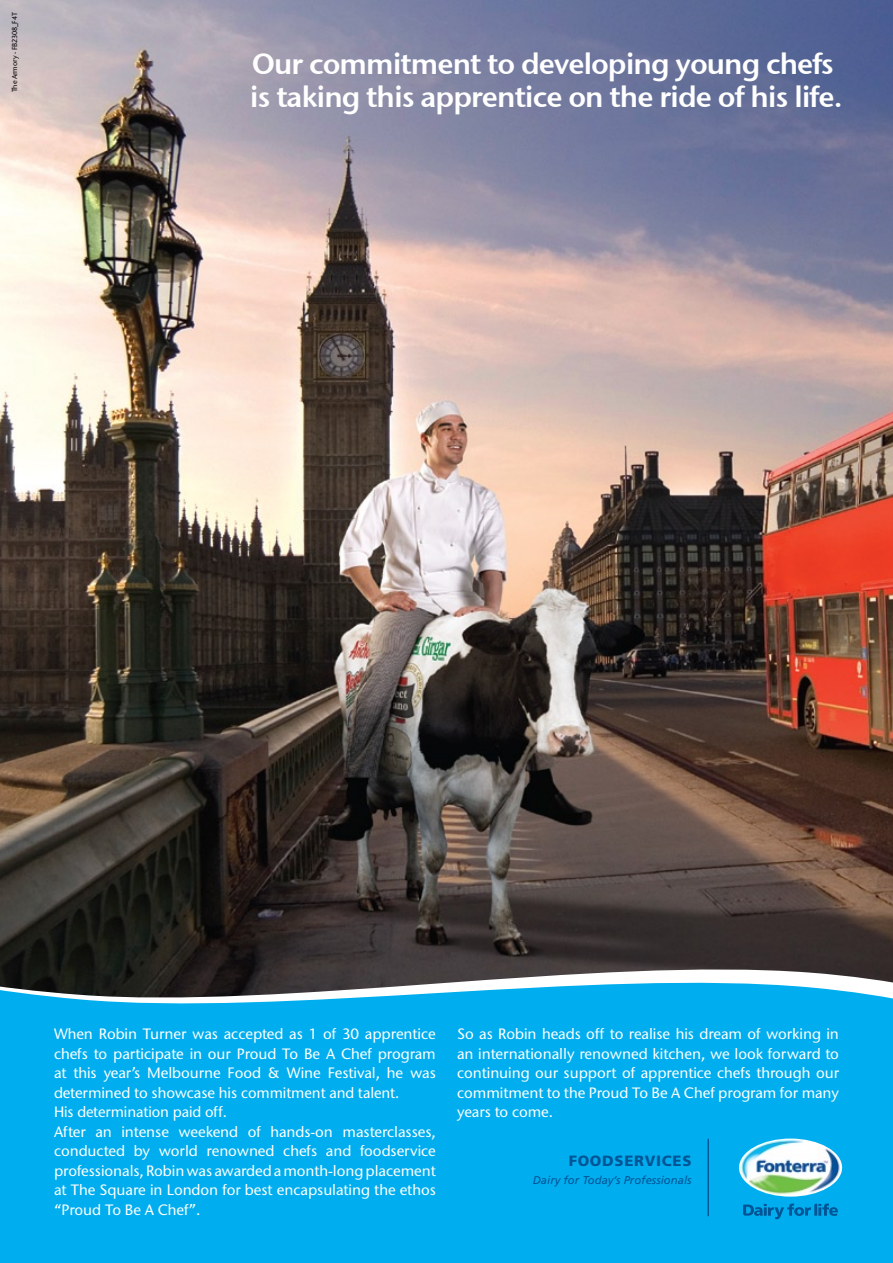
<style>
.page{position:relative;width:893px;height:1263px;background:#fff}
.page>*{position:absolute;margin:0;border:0;box-sizing:border-box;transform-origin:0 0}
.t1{font:29.4px/33px "Stone Sans Sem ITCTT Semi";letter-spacing:-.035em;color:#fff}
.t2{font:500 15px/19.5px "Stone Sans ITC";letter-spacing:-.005em;color:#fff}
.t3{font:900 14.85px "Frutiger";letter-spacing:.05em;color:#005596}
.t4{font:italic 11.25px "Frutiger";color:#005596}
.t5{font:500 7.2px "Stone Sans ITC";letter-spacing:-.02em;color:#000}
</style>
<div class="page">
<img style="left:0;top:0;width:893px;height:936px">
<div style="left:0;top:1082px;width:893px;height:181px;background:#00aeef"></div>
<svg style="left:0;top:937px;width:893px;height:145px;background:#1f89b0"></svg>
<hr style="left:707px;top:1139px;width:2px;height:77px;background:#005596">
<img style="left:739px;top:1138px;width:103px;height:58px">
<svg style="left:743px;top:1203px;width:95px;height:16px;background:#008ecf"></svg>
<p class="t5" style="left:10px;top:92px;width:82px;rotate:-90deg">The Armory - FB2308_F4T</p>
<h1 class="t1" style="left:250px;top:45px;width:594px">Our commitment to developing young chefs is taking this apprentice on the ride of his life.</h1>
<p class="t2" style="left:54px;top:1024px;width:383px">When Robin Turner was accepted as 1 of 30 apprentice chefs to participate in our Proud To Be A Chef program at this year’s Melbourne Food &amp; Wine Festival, he was determined to showcase his commitment and talent.<br>His determination paid off.<br>After an intense weekend of hands-on masterclasses, conducted by world renowned chefs and foodservice professionals, Robin was awarded a month-long placement at The Square in London for best encapsulating the ethos “Proud To Be A Chef”.</p>
<p class="t2" style="left:457px;top:1024px;width:383px;text-align:justify">So as Robin heads off to realise his dream of working in an internationally renowned kitchen, we look forward to continuing our support of apprentice chefs through our commitment to the Proud To Be A Chef program for many years to come.</p>
<p class="t3" style="left:569px;top:1151px;width:124px">FOODSERVICES</p>
<p class="t4" style="left:533px;top:1173px;width:160px">Dairy for Today’s Professionals</p>
</div>
